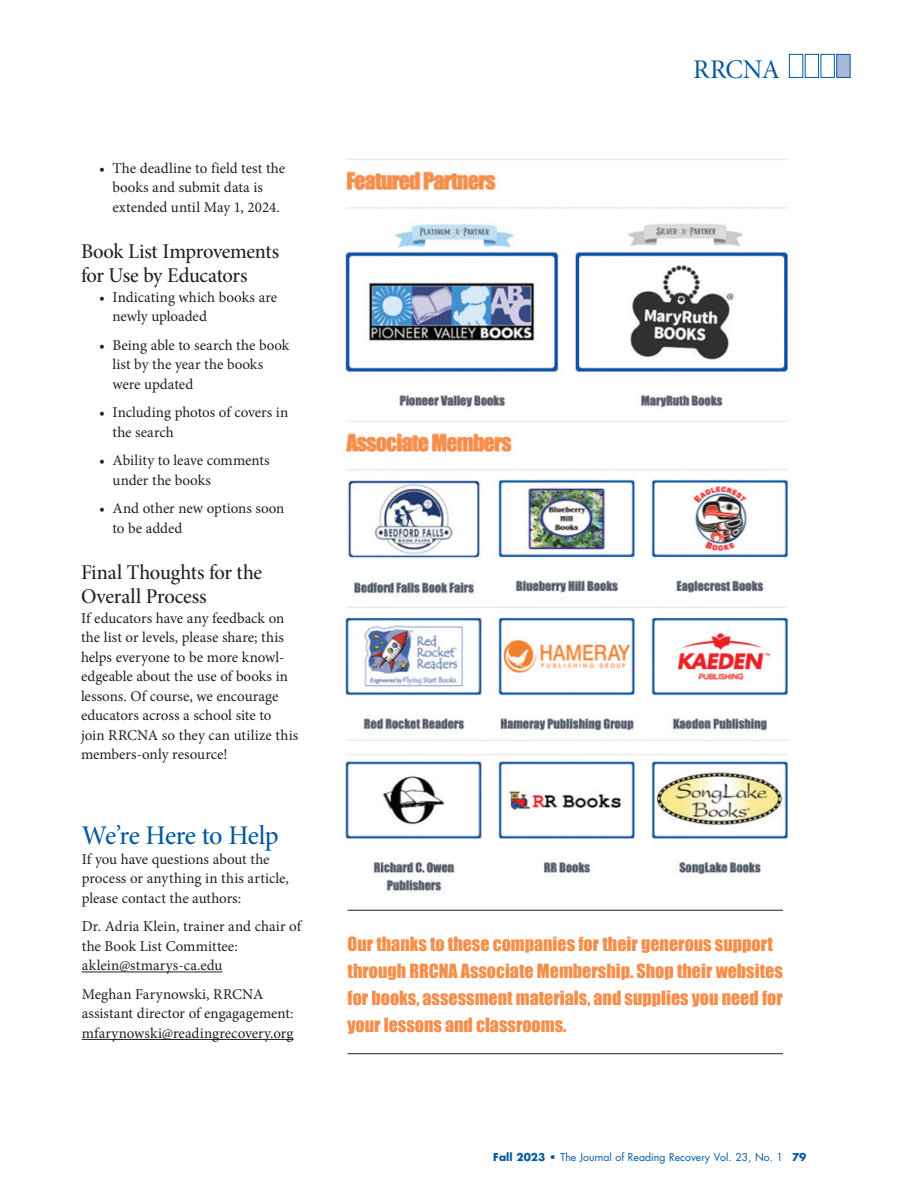
<style>
.page{position:relative;width:918px;height:1188px;background:#fff}
.page>*{position:absolute;margin:0;border:0;box-sizing:border-box;transform-origin:0 0}
.Subhead{font:27px "Minion Pro Medium Subh";letter-spacing:-.02em;color:#0158a1}
.t1{font:27px "Minion Pro Subh";letter-spacing:-.015em;color:#0158a1}
.Subhead-2{font:21px/24px "Minion Pro Medium Subh";letter-spacing:-.015em;color:#231f20}
.t2{font:18px/27px "Impact";color:#f68e4b}
.Text{font:15px/19.5px "Minion Pro";color:#231f20}
.t3{font:10.5px "Futura Std";color:#0158a1}
.s1{font-weight:700}
</style>
<div class="page">
<div style="left:789px;top:54px;width:14px;height:24px;background:#fff;border:1px solid #0158a1"></div>
<div style="left:805px;top:54px;width:14px;height:24px;background:#fff;border:1px solid #0158a1"></div>
<div style="left:821px;top:54px;width:14px;height:24px;background:#fff;border:1px solid #0158a1"></div>
<div style="left:836px;top:54px;width:15px;height:24px;background:#aab9db;border:1px solid #0158a1"></div>
<hr style="left:82px;top:972px;width:141px;height:1px;background:#231f20">
<hr style="left:82px;top:1039px;width:212px;height:1px;background:#231f20">
<img style="left:345px;top:159px;width:443px;height:735px">
<hr style="left:348px;top:910px;width:435px;height:1px;background:#231f20">
<hr style="left:348px;top:1053px;width:435px;height:1px;background:#231f20">
<p class="Text" style="left:99px;top:158px;width:188px;text-align:center">• The deadline to field test the books and submit data is extended until May 1, 2024.</p>
<p class="Subhead-2" style="left:81px;top:240px;width:200px">Book List Improvements for Use by Educators</p>
<p class="Text" style="left:112px;top:287px;width:166px;text-indent:-14px">• Indicating which books are newly uploaded</p>
<p class="Text" style="left:112px;top:335px;width:178px;text-indent:-14px">• Being able to search the book list by the year the books were updated</p>
<p class="Text" style="left:112px;top:403px;width:177px;text-indent:-14px">• Including photos of covers in the search</p>
<p class="Text" style="left:112px;top:451px;width:159px;text-indent:-14px">• Ability to leave comments under the books</p>
<p class="Text" style="left:112px;top:499px;width:173px;text-indent:-14px">• And other new options soon to be added</p>
<p class="Subhead-2" style="left:81px;top:561px;width:183px">Final Thoughts for the<br>Overall Process</p>
<p class="Text" style="left:81px;top:608px;width:219px">If educators have any feedback on the list or levels, please share; this helps everyone to be more knowl&shy;edgeable about the use of books in lessons. Of course, we encourage educators across a school site to join RRCNA so they can utilize this members-only resource!</p>
<p class="Subhead" style="left:82px;top:818px;width:198px">We’re Here to Help</p>
<p class="Text" style="left:82px;top:849px;width:209px">If you have questions about the process or anything in this article, please contact the authors:</p>
<p class="Text" style="left:82px;top:917px;width:221px">Dr. Adria Klein, trainer and chair of the Book List Committee: aklein@stmarys-ca.edu</p>
<p class="Text" style="left:82px;top:984px;width:213px">Meghan Farynowski, RRCNA assistant director of engagagement: mfarynowski@readingrecovery.org</p>
<h1 class="t1" style="left:693px;top:52px;width:88px">RRCNA</h1>
<p class="t2" style="left:348px;top:930px;width:437px">Our thanks to these companies for their generous support through RRCNA Associate Membership. Shop their websites for books, assessment materials, and supplies you need for your lessons and classrooms.</p>
<p class="t3" style="left:493px;top:1150px;width:315px"><span class="s1">Fall 2023 •</span> The Journal of Reading Recovery Vol. 23, No. 1 <span class="s1">79</span></p>
</div>
